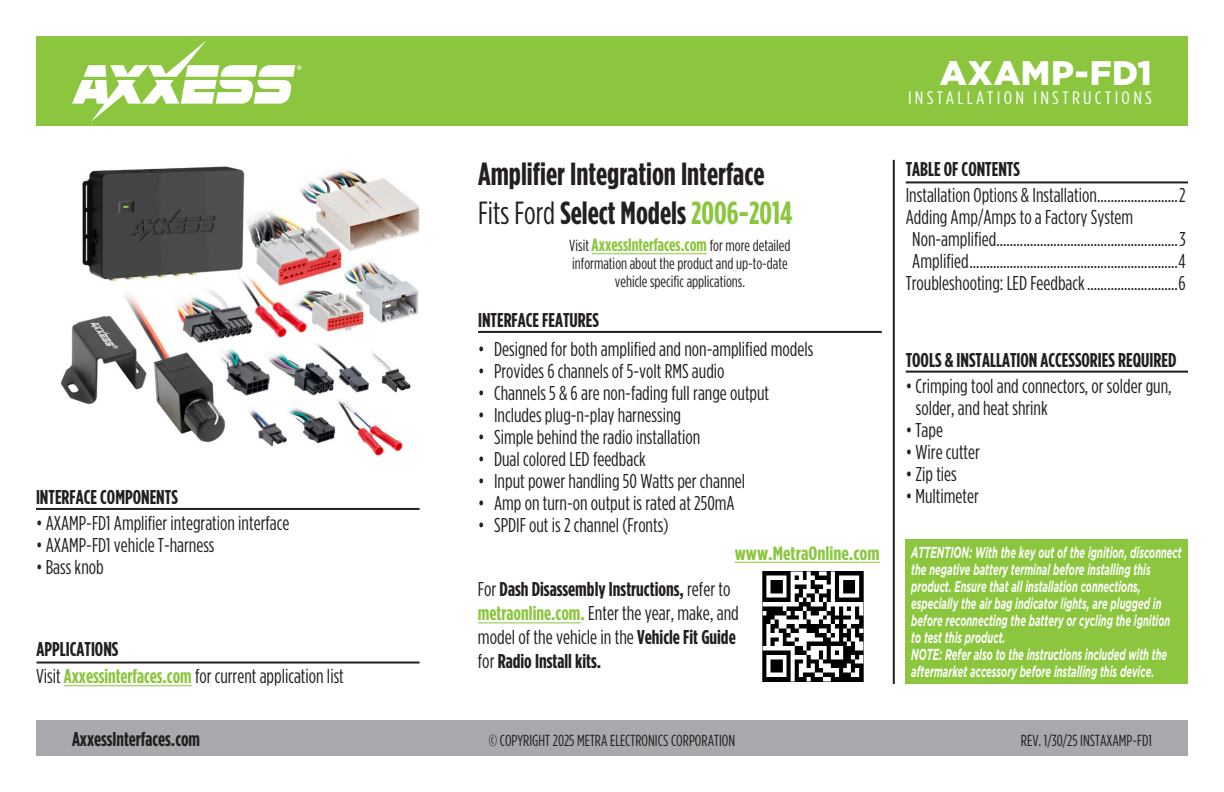
<style>
.page{position:relative;width:1224px;height:792px;background:#fff}
.page>*{position:absolute;margin:0;border:0;box-sizing:border-box;transform-origin:0 0}
.t1{font:900 34px "Gotham";letter-spacing:.015em;color:#fff}
.t2{font:700 32px/38.4px "Gotham Condensed";color:#231f20}
.t3{font:20px/27px "Gotham Condensed";color:#231f20}
.t4{font:700 20px/24px "Gotham Condensed";color:#231f20}
.t5{font:700 19.2px "Gotham Condensed";color:#8bc63e;scale:1.1 1}
.t6{font:18px "Gotham Condensed";letter-spacing:.16em;color:#fff;scale:1.14 1}
.t7{font:16px/18px "Gotham Condensed";color:#231f20;text-align:center}
.t8{font:italic 700 15.6px/17px "Gotham";color:#fff;scale:.6 1}
.s1{font-weight:400}
.s2{color:#8bc63e}
.s3{font-weight:700;font-size:18px;color:#8bc63e}
.s4{font-weight:700}
.s5{font-weight:700;color:#8bc63e}
.s6{font-size:16px}
</style>
<div class="page">
<div style="left:36px;top:720px;width:1152px;height:36px;background:#a8a9ad"></div>
<hr style="left:893px;top:160px;width:2px;height:524px;background:#231f20">
<div style="left:36px;top:36px;width:1152px;height:90px;background:#8bc63e"></div>
<svg style="left:72px;top:40px;width:230px;height:82px"></svg>
<hr style="left:478px;top:331px;width:404px;height:2px;background:#231f20">
<hr style="left:36px;top:508px;width:384px;height:2px;background:#231f20">
<hr style="left:906px;top:181px;width:282px;height:2px;background:#231f20">
<hr style="left:37px;top:662px;width:383px;height:2px;background:#231f20">
<hr style="left:64px;top:685px;width:128px;height:1px;background:#8bc63e">
<img style="left:762px;top:571px;width:102px;height:111px">
<hr style="left:735px;top:562px;width:145px;height:1px;background:#8bc63e">
<hr style="left:906px;top:371px;width:282px;height:2px;background:#231f20">
<div style="left:906px;top:539px;width:282px;height:144px;background:#8bc63e"></div>
<img style="left:60px;top:166px;width:360px;height:290px">
<hr style="left:592px;top:253px;width:115px;height:1px;background:#8bc63e">
<hr style="left:478px;top:623px;width:103px;height:1px;background:#8bc63e">
<h2 class="t2" style="left:478px;top:154px;width:316px">Amplifier Integration Interface<br><span class="s1">Fits Ford</span> Select Models <span class="s2">2006-2014</span></h2>
<p class="t7" style="left:569px;top:237px;width:223px">Visit <span class="s3">AxxessInterfaces.com</span> for more detailed information about the product and up-to-date vehicle specific applications.</p>
<p class="t4" style="left:36px;top:484px;width:143px">INTERFACE COMPONENTS</p>
<p class="t4" style="left:478px;top:308px;width:122px">INTERFACE FEATURES</p>
<p class="t3" style="left:478px;top:335px;width:337px">• Designed for both amplified and non-amplified models</p>
<p class="t3" style="left:478px;top:357px;width:248px">• Provides 6 channels of 5-volt RMS audio</p>
<p class="t3" style="left:478px;top:379px;width:293px">• Channels 5 &amp; 6 are non-fading full range output</p>
<p class="t3" style="left:478px;top:401px;width:205px">• Includes plug-n-play harnessing</p>
<p class="t3" style="left:478px;top:423px;width:224px">• Simple behind the radio installation</p>
<p class="t3" style="left:478px;top:445px;width:169px">• Dual colored LED feedback</p>
<p class="t3" style="left:478px;top:467px;width:269px">• Input power handling 50 Watts per channel</p>
<p class="t3" style="left:478px;top:489px;width:258px">• Amp on turn-on output is rated at 250mA</p>
<p class="t3" style="left:36px;top:509px;width:255px">• AXAMP-FD1 Amplifier integration interface</p>
<p class="t3" style="left:478px;top:511px;width:192px">• SPDIF out is 2 channel (Fronts)</p>
<p class="t3" style="left:36px;top:531px;width:180px">• AXAMP-FD1 vehicle T-harness</p>
<p class="t3" style="left:36px;top:553px;width:69px">• Bass knob</p>
<p class="t5" style="left:735px;top:542px;width:133px">www.MetraOnline.com</p>
<p class="t3" style="left:36px;top:635px;width:309px"><span class="s4">APPLICATIONS<br></span>Visit <span class="s5">Axxessinterfaces.com</span> for current application list</p>
<p class="t4" style="left:478px;top:577px;width:263px"><span class="s1">For</span> Dash Disassembly Instructions, <span class="s1">refer to </span><span class="s2">metraonline.com.</span> <span class="s1">Enter the year, make, and model of the vehicle in the</span> Vehicle Fit Guide <span class="s1">for</span> Radio Install kits.</p>
<h1 class="t1" style="left:940px;top:53px;width:214px">AXAMP-FD1</h1>
<p class="t6" style="left:908px;top:88px;width:215px">INSTALLATION INSTRUCTIONS</p>
<p class="t4" style="left:906px;top:156px;width:116px">TABLE OF CONTENTS</p>
<p class="t3" style="left:906px;top:181px;width:281px">Installation Options &amp; Installation........................2</p>
<p class="t3" style="left:906px;top:203px;width:229px">Adding Amp/Amps to a Factory System</p>
<p class="t3" style="left:912px;top:225px;width:275px">Non-amplified......................................................3</p>
<p class="t3" style="left:912px;top:247px;width:275px">Amplified..............................................................4</p>
<p class="t3" style="left:906px;top:269px;width:281px">Troubleshooting: LED Feedback...........................6</p>
<p class="t4" style="left:906px;top:347px;width:272px">TOOLS &amp; INSTALLATION ACCESSORIES REQUIRED</p>
<p class="t3" style="left:916px;top:375px;width:257px;line-height:22px;text-indent:-10px">• Crimping tool and connectors, or solder gun, solder, and heat shrink</p>
<p class="t3" style="left:906px;top:416px;width:39px">• Tape</p>
<p class="t3" style="left:906px;top:438px;width:76px">• Wire cutter</p>
<p class="t3" style="left:906px;top:460px;width:53px">• Zip ties</p>
<p class="t3" style="left:906px;top:482px;width:75px">• Multimeter</p>
<p class="t8" style="left:911px;top:544px;width:452px"><span class="s6">ATTENTION:</span> With the key out of the ignition, disconnect the negative battery terminal before installing this product. Ensure that all installation connections, especially the air bag indicator lights, are plugged in before reconnecting the battery or cycling the ignition to test this product.<br><span class="s6">NOTE:</span> Refer also to the instructions included with the aftermarket accessory before installing this device.</p>
<p class="t4" style="left:72px;top:726px;width:130px">AxxessInterfaces.com</p>
<p class="t7" style="left:489px;top:731px;width:248px">© COPYRIGHT 2025 METRA ELECTRONICS CORPORATION</p>
<p class="t7" style="left:1021px;top:731px;width:133px">REV. 1/30/25 INSTAXAMP-FD1</p>
</div>
